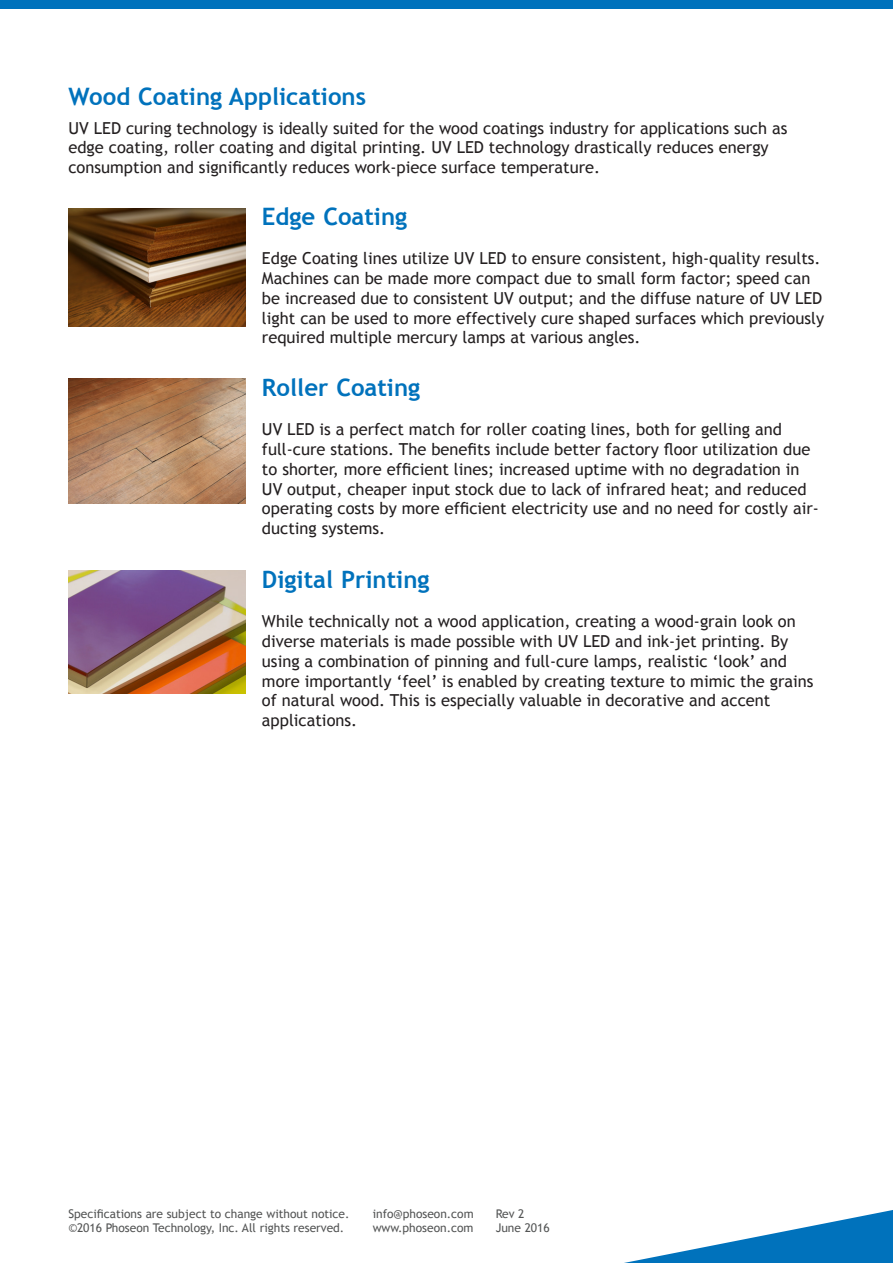
<style>
.page{position:relative;width:893px;height:1263px;background:#fff}
.page>*{position:absolute;margin:0;border:0;box-sizing:border-box;transform-origin:0 0}
.Product_name{font:700 24px "Trebuchet MS";color:#0072bc}
.t1{font:16.5px/19.8px "Trebuchet MS";color:#231f20}
.t2{font:12px/14.4px "Trebuchet MS";color:#545555}
</style>
<div class="page">
<div style="left:0;top:0;width:893px;height:9px;background:#0072bc"></div>
<svg style="left:624px;top:1210px;width:269px;height:53px"></svg>
<img style="left:68px;top:209px;width:177px;height:117px">
<img style="left:68px;top:379px;width:177px;height:124px">
<img style="left:68px;top:570px;width:177px;height:124px">
<p class="Product_name" style="left:68px;top:82px;width:299px">Wood Coating Applications</p>
<p class="t1" style="left:68px;top:118px;width:720px">UV LED curing technology is ideally suited for the wood coatings industry for applications such as edge coating, roller coating and digital printing. UV LED technology drastically reduces energy consumption and significantly reduces work-piece surface temperature.</p>
<p class="Product_name" style="left:262px;top:201px;width:147px">Edge Coating</p>
<p class="t1" style="left:262px;top:249px;width:564px">Edge Coating lines utilize UV LED to ensure consistent, high-quality results.<br>Machines can be made more compact due to small form factor; speed can be increased due to consistent UV output; and the diffuse nature of UV LED light can be used to more effectively cure shaped surfaces which previously required multiple mercury lamps at various angles.</p>
<p class="Product_name" style="left:262px;top:372px;width:160px">Roller Coating</p>
<p class="t1" style="left:262px;top:420px;width:558px">UV LED is a perfect match for roller coating lines, both for gelling and full-cure stations. The benefits include better factory floor utilization due to shorter, more efficient lines; increased uptime with no degradation in UV output, cheaper input stock due to lack of infrared heat; and reduced operating costs by more efficient electricity use and no need for costly air&shy;ducting systems.</p>
<p class="Product_name" style="left:262px;top:564px;width:169px">Digital Printing</p>
<p class="t1" style="left:262px;top:612px;width:553px">While technically not a wood application, creating a wood-grain look on diverse materials is made possible with UV LED and ink-jet printing. By using a combination of pinning and full-cure lamps, realistic ‘look’ and more importantly ‘feel’ is enabled by creating texture to mimic the grains of natural wood. This is especially valuable in decorative and accent applications.</p>
<p class="t2" style="left:68px;top:1206px;width:283px">Specifications are subject to change without notice. ©2016 Phoseon Technology, Inc. All rights reserved.</p>
<p class="t2" style="left:373px;top:1206px;width:102px">info@phoseon.com www.phoseon.com</p>
<p class="t2" style="left:496px;top:1206px;width:56px">Rev 2<br>June 2016</p>
</div>
